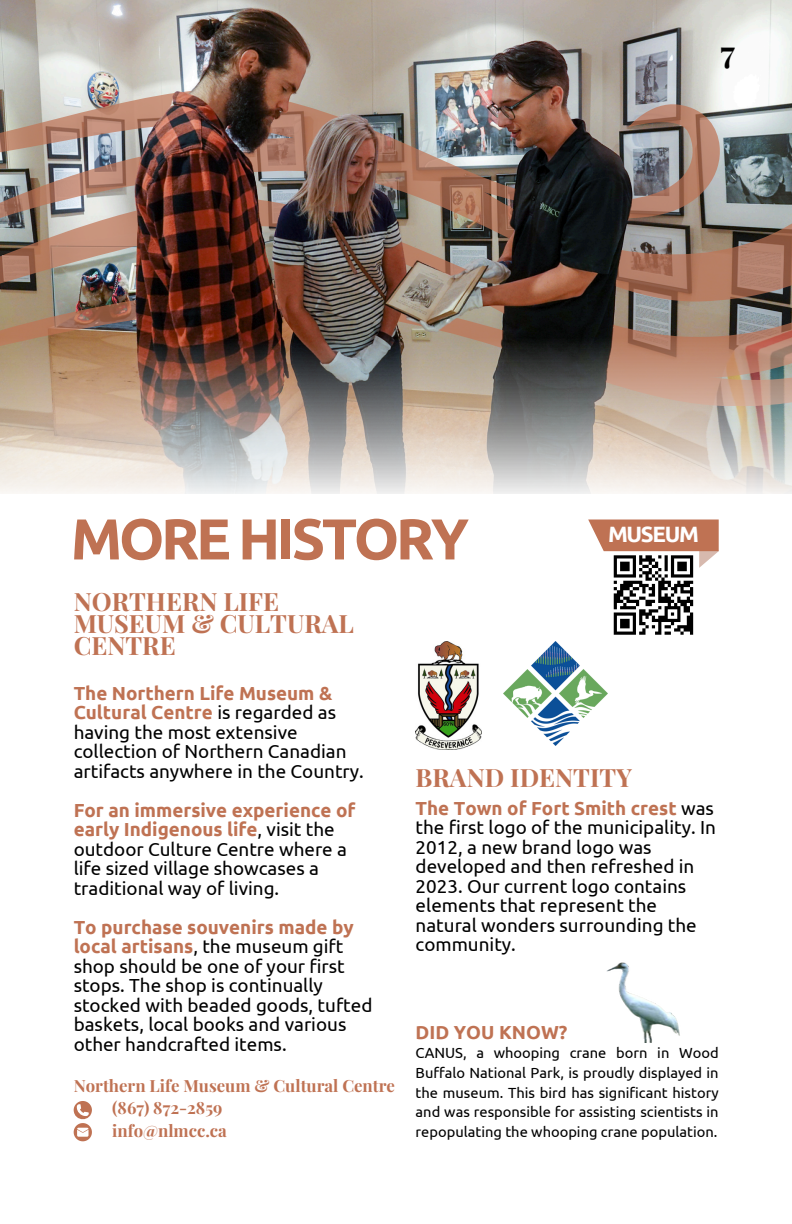
<style>
.page{position:relative;width:792px;height:1224px;background:#fff}
.page>*{position:absolute;margin:0;border:0;box-sizing:border-box;transform-origin:0 0}
.t1{font:700 57.6px "Ubuntu";letter-spacing:-.06em;color:#bf7253}
.t2{font:700 31.6px "Playfair Display";color:#000}
.t3{font:700 25.2px/22px "Playfair Display";color:#bf7253}
.t4{font:700 22.2px "Ubuntu";letter-spacing:-.06em;color:#fff}
.t5{font:18.8px/19.6px "Ubuntu";color:#000}
.t6{font:700 18.8px "Ubuntu";color:#bf7253}
.t7{font:700 16.8px "Playfair Display";color:#bf7253}
.t8{font:14.6px/19.6px "Ubuntu";color:#000;text-align:justify}
.s1{font-weight:700;color:#bf7253}
</style>
<div class="page">
<svg style="left:74px;top:1101px;width:18px;height:40px"></svg>
<svg style="left:0;top:0;width:103px;height:171px;background:#bbb4ad"></svg>
<img style="left:103px;top:0;width:689px;height:171px">
<img style="left:0;top:171px;width:792px;height:323px">
<img style="left:504px;top:642px;width:103px;height:103px">
<img style="left:607px;top:962px;width:73px;height:81px">
<img style="left:416px;top:641px;width:66px;height:108px">
<svg style="left:588px;top:520px;width:131px;height:115px"></svg>
<h5 class="t2" style="left:720px;top:30px;width:16px">7</h5>
<p class="t1" style="left:71px;top:506px;width:400px">MORE HISTORY</p>
<h1 class="t3" style="left:74px;top:590px;width:282px">NORTHERN LIFE<br>MUSEUM &amp; CULTURAL<br>CENTRE</h1>
<h5 class="t4" style="left:608px;top:522px;width:92px">MUSEUM</h5>
<h3 class="t5" style="left:74px;top:683px;width:292px"><span class="s1">The Northern Life Museum &amp;<br>Cultural Centre</span> is regarded as having the most extensive collection of Northern Canadian artifacts anywhere in the Country.</h3>
<p class="t5" style="left:74px;top:800px;width:283px"><span class="s1">For an immersive experience of early Indigenous life</span>, visit the outdoor Culture Centre where a life sized village showcases a traditional way of living.</p>
<h2 class="t5" style="left:74px;top:917px;width:300px"><span class="s1">To purchase souvenirs made by local artisans</span>, the museum gift shop should be one of your first stops. The shop is continually stocked with beaded goods, tufted baskets, local books and various other handcrafted items.</h2>
<p class="t7" style="left:74px;top:1074px;width:323px">Northern Life Museum &amp; Cultural Centre</p>
<p class="t7" style="left:112px;top:1119px;width:116px">info@nlmcc.ca</p>
<p class="t7" style="left:112px;top:1096px;width:111px">(867) 872-2859</p>
<p class="t3" style="left:416px;top:765px;width:218px">BRAND IDENTITY</p>
<p class="t5" style="left:416px;top:798px;width:302px"><span class="s1">The Town of Fort Smith crest</span> was the first logo of the municipality. In<br>2012, a new brand logo was developed and then refreshed in<br>2023. Our current logo contains elements that represent the natural wonders surrounding the community.</p>
<p class="t6" style="left:416px;top:1021px;width:153px">DID YOU KNOW?</p>
<p class="t8" style="left:416px;top:1043px;width:305px">CANUS, a whooping crane born in Wood Buffalo National Park, is proudly displayed in the museum. This bird has significant history and was responsible for assisting scientists in repopulating the whooping crane population.</p>
</div>
